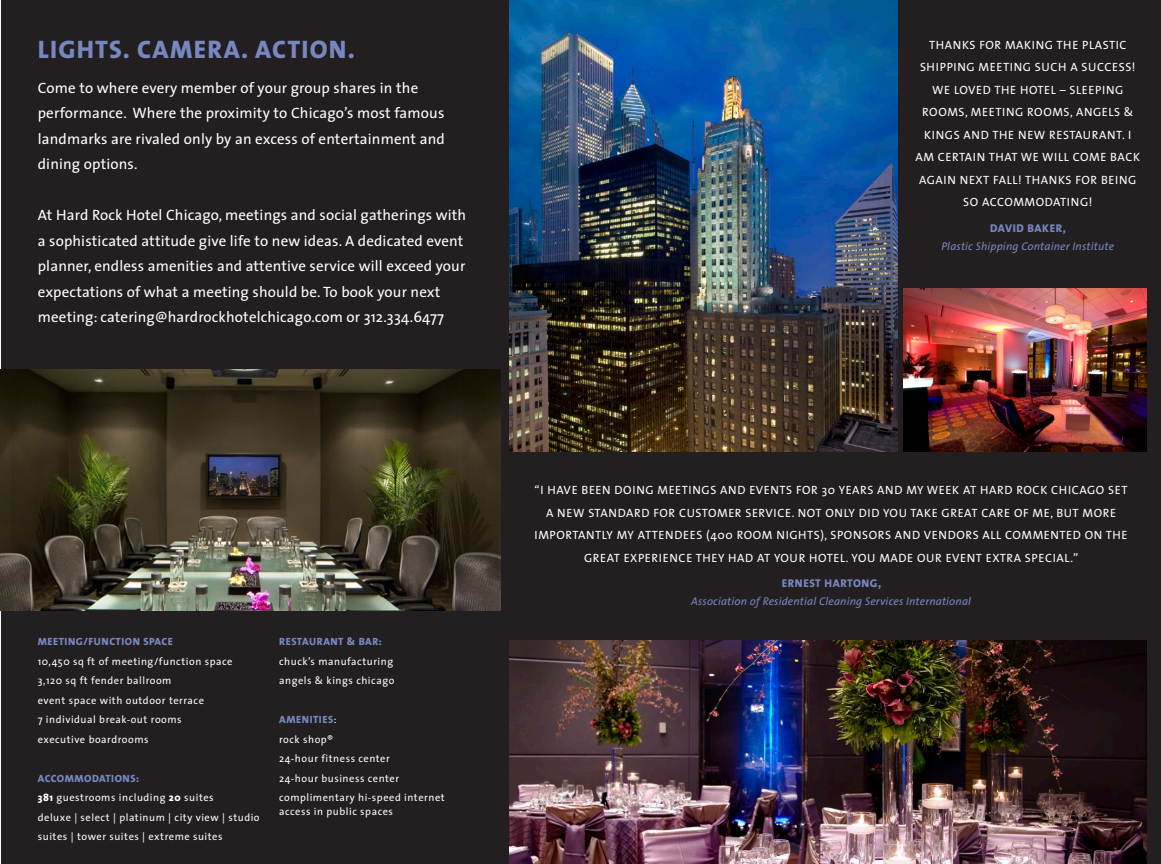
<style>
.page{position:relative;width:1161px;height:864px;background:#fff}
.page>*{position:absolute;margin:0;border:0;box-sizing:border-box;transform-origin:0 0}
.t1{font:800 25.5px "The Sans";letter-spacing:.05em;color:#7788c0}
.t2{font:15px/25.5px "The Sans";letter-spacing:.01em;color:#fff}
.t3{font:12px/22.5px "The Sans";letter-spacing:.05em;color:#fff;text-align:center}
.t4{font:italic 11.25px "The Sans";letter-spacing:.015em;color:#7788c0}
.t5{font:800 11.25px "The Sans";letter-spacing:.05em;color:#7788c0}
.t6{font:10.5px/19.5px "The Sans";letter-spacing:.05em;color:#fff}
.t7{font:800 10.5px "The Sans";letter-spacing:.05em;color:#7788c0}
.s1{font-weight:800}
.s2{font-weight:400;color:#fff}
</style>
<div class="page">
<div style="left:2px;top:0;width:1159px;height:864px;background:#231f20"></div>
<img style="left:509px;top:1px;width:389px;height:451px">
<img style="left:904px;top:288px;width:243px;height:164px">
<img style="left:509px;top:641px;width:638px;height:223px">
<img style="left:0;top:369px;width:500px;height:241px">
<p class="t1" style="left:38px;top:28px;width:319px">LIGHTS. CAMERA. ACTION.</p>
<p class="t2" style="left:38px;top:75px;width:409px">Come to where every member of your group shares in the performance. Where the proximity to Chicago’s most famous landmarks are rivaled only by an excess of entertainment and dining options.</p>
<p class="t2" style="left:38px;top:202px;width:430px">At Hard Rock Hotel Chicago, meetings and social gatherings with a sophisticated attitude give life to new ideas. A dedicated event planner, endless amenities and attentive service will exceed your expectations of what a meeting should be. To book your next meeting: catering@hardrockhotelchicago.com or 312.334.6477</p>
<p class="t7" style="left:38px;top:633px;width:137px">MEETING/FUNCTION SPACE</p>
<p class="t6" style="left:38px;top:651px;width:196px">10,450 sq ft of meeting/function space</p>
<p class="t6" style="left:38px;top:671px;width:135px">3,120 sq ft fender ballroom</p>
<p class="t6" style="left:38px;top:690px;width:168px">event space with outdoor terrace</p>
<p class="t6" style="left:38px;top:710px;width:145px">7 individual break-out rooms</p>
<p class="t6" style="left:38px;top:729px;width:112px">executive boardrooms</p>
<p class="t7" style="left:38px;top:770px;width:103px">ACCOMMODATIONS:</p>
<p class="t6" style="left:38px;top:788px;width:177px"><span class="s1">381</span> guestrooms including <span class="s1">20</span> suites</p>
<p class="t6" style="left:38px;top:807px;width:223px">deluxe | select | platinum | city view | studio suites | tower suites | extreme suites</p>
<p class="t7" style="left:279px;top:633px;width:104px">RESTAURANT &amp; BAR:</p>
<p class="t6" style="left:279px;top:651px;width:116px">chuck’s manufacturing</p>
<p class="t6" style="left:279px;top:671px;width:117px">angels &amp; kings chicago</p>
<p class="t7" style="left:279px;top:711px;width:59px">AMENITIES<span class="s2">:</span></p>
<p class="t6" style="left:279px;top:729px;width:56px">rock shop®</p>
<p class="t6" style="left:279px;top:749px;width:112px">24-hour fitness center</p>
<p class="t6" style="left:279px;top:768px;width:122px">24-hour business center</p>
<p class="t6" style="left:279px;top:788px;width:167px">complimentary hi-speed internet</p>
<p class="t6" style="left:279px;top:801px;width:115px">access in public spaces</p>
<p class="t3" style="left:915px;top:33px;width:226px">THANKS FOR MAKING THE PLASTIC<br>SHIPPING MEETING SUCH A SUCCESS!<br>WE LOVED THE HOTEL – SLEEPING<br>ROOMS, MEETING ROOMS, ANGELS &amp;<br>KINGS AND THE NEW RESTAURANT. I<br>AM CERTAIN THAT WE WILL COME BACK<br>AGAIN NEXT FALL! THANKS FOR BEING<br>SO ACCOMMODATING!</p>
<p class="t5" style="left:990px;top:218px;width:77px">DAVID BAKER,</p>
<p class="t4" style="left:941px;top:236px;width:174px">Plastic Shipping Container Institute</p>
<p class="t3" style="left:535px;top:478px;width:595px">“I HAVE BEEN DOING MEETINGS AND EVENTS FOR 30 YEARS AND MY WEEK AT HARD ROCK CHICAGO SET A NEW STANDARD FOR CUSTOMER SERVICE. NOT ONLY DID YOU TAKE GREAT CARE OF ME, BUT MORE IMPORTANTLY MY ATTENDEES (400 ROOM NIGHTS), SPONSORS AND VENDORS ALL COMMENTED ON THE GREAT EXPERIENCE THEY HAD AT YOUR HOTEL. YOU MADE OUR EVENT EXTRA SPECIAL.”</p>
<p class="t5" style="left:782px;top:574px;width:101px">ERNEST HARTONG,</p>
<p class="t4" style="left:691px;top:592px;width:281px">Association of Residential Cleaning Services International</p>
</div>
